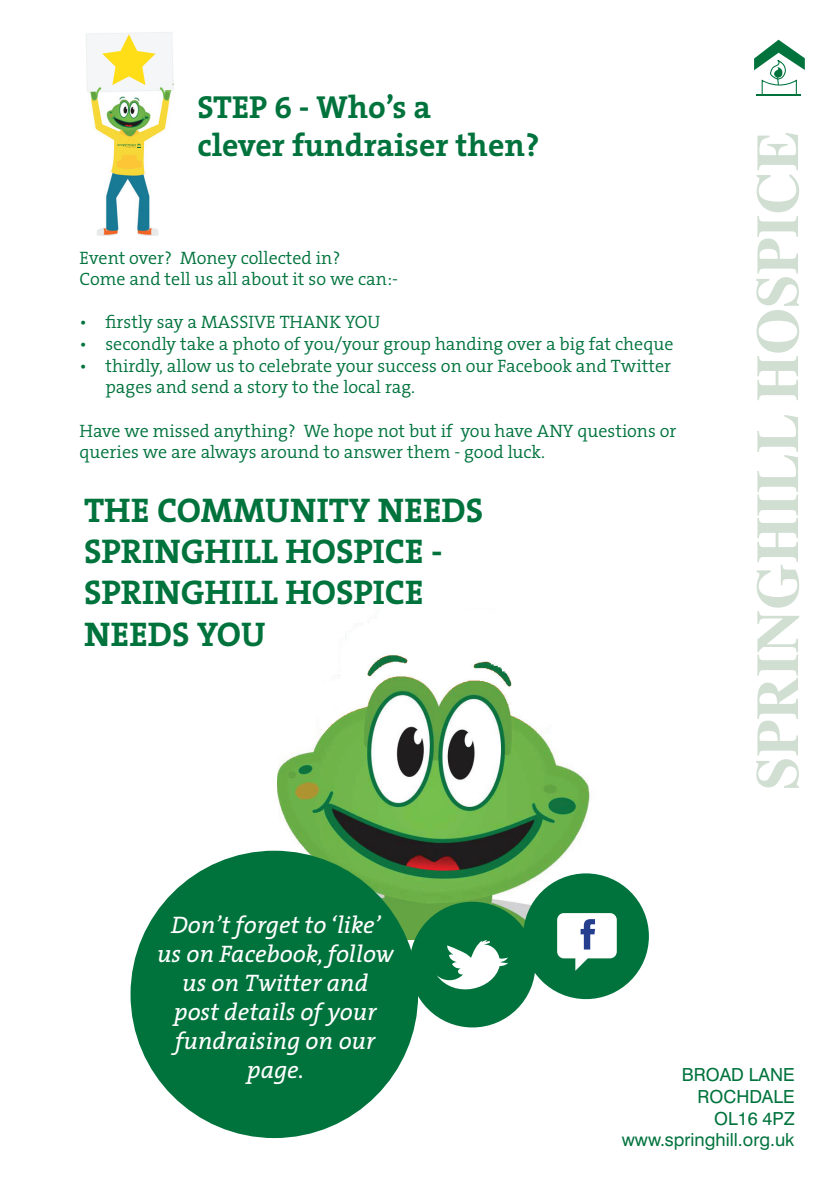
<style>
.page{position:relative;width:840px;height:1191px;background:#fff}
.page>*{position:absolute;margin:0;border:0;box-sizing:border-box;transform-origin:0 0}
.t1{font:700 60px "Times";color:#d1ded2}
.t2{font:700 34.4px/41.4px "The Serif B7";color:#00733d}
.t3{font:700 32px/38.4px "The Serif B7";color:#00733d}
.t4{font:italic 24px/28.8px "The Serif";color:#fff;text-align:center}
.t5{font:300 18px/21.6px "The Serif B4";color:#00733d}
.t6{font:18px/21.6px "Swiss 721 BT";color:#00733d;text-align:right}
</style>
<div class="page">
<img style="left:278px;top:608px;width:352px;height:331px">
<div style="left:523px;top:873px;width:125px;height:126px;background:#00733d;border-radius:50%"></div>
<svg style="left:557px;top:913px;width:59px;height:57px"></svg>
<img style="left:86px;top:32px;width:87px;height:204px">
<svg style="left:754px;top:40px;width:50px;height:55px"></svg>
<div style="left:130px;top:850px;width:288px;height:288px;background:#00733d;border-radius:50%"></div>
<div style="left:409px;top:901px;width:126px;height:126px;background:#00733d;border-radius:50%"></div>
<svg style="left:437px;top:940px;width:71px;height:50px"></svg>
<svg style="left:102px;top:34px;width:53px;height:51px"></svg>
<svg style="left:117px;top:143px;width:24px;height:5px"></svg>
<h3 class="t3" style="left:197px;top:89px;width:343px">STEP 6 - Who’s a<br>clever fundraiser then?</h3>
<p class="t5" style="left:79px;top:247px;width:320px">Event over? Money collected in?<br>Come and tell us all about it so we can:-</p>
<p class="t5" style="left:79px;top:312px;width:302px">• firstly say a MASSIVE THANK YOU</p>
<p class="t5" style="left:79px;top:334px;width:595px">• secondly take a photo of you/your group handing over a big fat cheque</p>
<p class="t5" style="left:105px;top:355px;width:567px;text-indent:-26px">• thirdly, allow us to celebrate your success on our Facebook and Twitter pages and send a story to the local rag.</p>
<p class="t5" style="left:79px;top:420px;width:598px">Have we missed anything? We hope not but if you have ANY questions or queries we are always around to answer them - good luck.</p>
<h2 class="t2" style="left:84px;top:490px;width:400px">THE COMMUNITY NEEDS<br>SPRINGHILL HOSPICE -<br>SPRINGHILL HOSPICE<br>NEEDS YOU</h2>
<h1 class="t1" style="left:719px;top:790px;width:660px;rotate:-90deg">SPRINGHILL HOSPICE</h1>
<h3 class="t4" style="left:157px;top:910px;width:238px">Don’t forget to ‘like’ us on Facebook, follow us on Twitter and post details of your fundraising on our page.</h3>
<p class="t6" style="left:621px;top:1064px;width:174px">BROAD LANE<br>ROCHDALE<br>OL16 4PZ<br>WWW.SPRINGHILL.ORG.UK</p>
</div>
